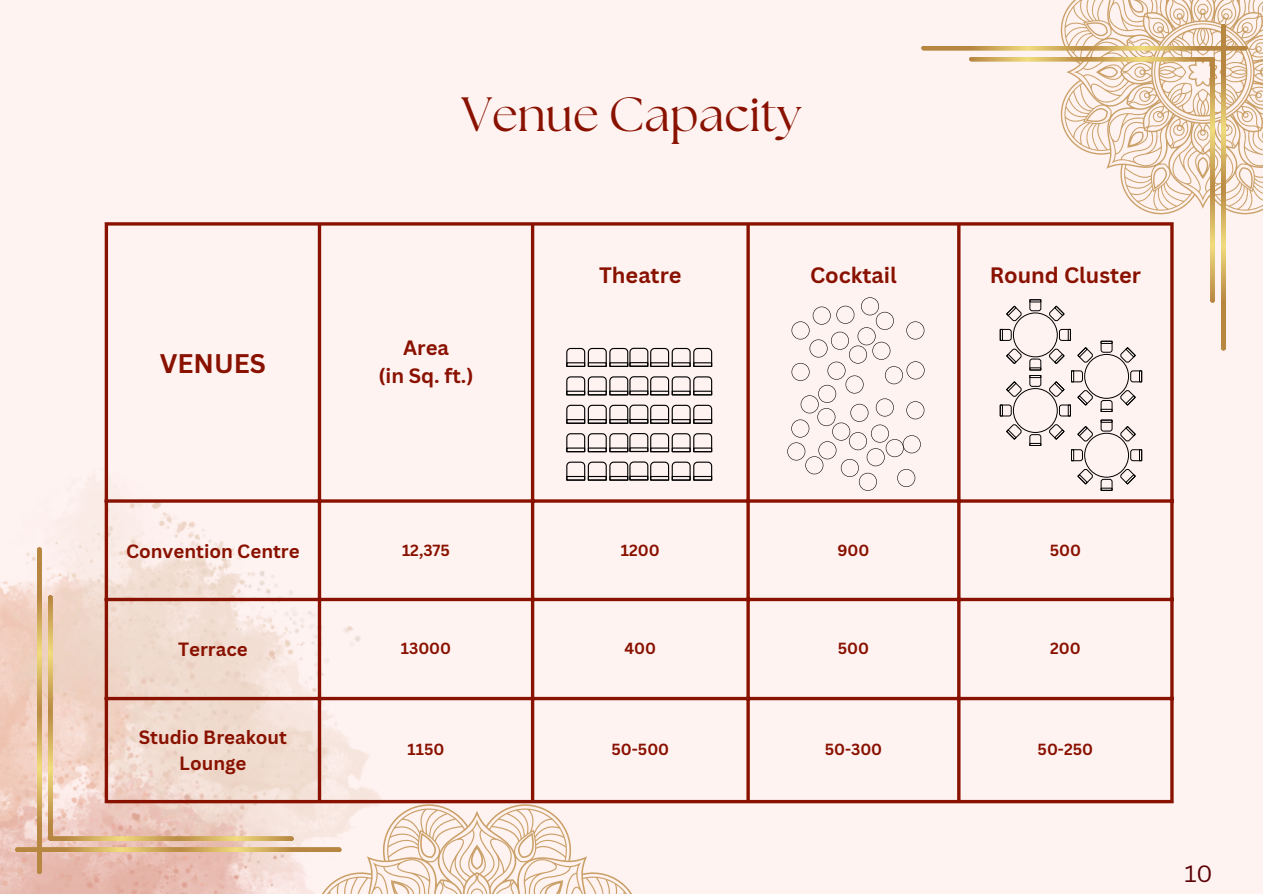
<style>
.page{position:relative;width:1263px;height:894px;background:#fff}
.page>*{position:absolute;margin:0;border:0;box-sizing:border-box;transform-origin:0 0}
.t1{font:48px "The Seasons";color:#891100}
.t2{font:700 26.25px "Canva Sans";color:#891100}
.t3{font:22.95px "Canva Sans";color:#5b0005}
.t4{font:700 21.75px "Canva Sans";color:#891100}
.t5{font:700 20.25px/28.2px "Canva Sans";color:#891100;text-align:center}
.t6{font:700 18.75px/25.8px "Canva Sans";color:#891100;text-align:center}
.t7{font:700 15.75px "Canva Sans";color:#891100}
</style>
<div class="page">
<div style="left:0;top:0;width:1263px;height:893px;background:#fff3f2"></div>
<img style="left:0;top:410px;width:498px;height:483px">
<hr style="left:105px;top:225px;width:3px;height:574px;background:#891100">
<hr style="left:318px;top:225px;width:3px;height:574px;background:#891100">
<hr style="left:531px;top:225px;width:3px;height:574px;background:#891100">
<svg style="left:746px;top:225px;width:4px;height:574px;background:#9a3325"></svg>
<hr style="left:957px;top:225px;width:3px;height:574px;background:#891100">
<svg style="left:1170px;top:490px;width:4px;height:309px"></svg>
<hr style="left:105px;top:222px;width:1069px;height:3px;background:#891100">
<hr style="left:105px;top:499px;width:1069px;height:3px;background:#891100">
<svg style="left:639px;top:597px;width:535px;height:4px;background:#9f3c2f"></svg>
<svg style="left:639px;top:696px;width:535px;height:4px;background:#a24133"></svg>
<svg style="left:639px;top:799px;width:535px;height:4px;background:#a34436"></svg>
<svg style="left:566px;top:347px;width:146px;height:20px"></svg>
<div style="left:629px;top:362px;width:19px;height:5px;border:1px solid #000"></div>
<svg style="left:566px;top:376px;width:146px;height:20px"></svg>
<div style="left:629px;top:390px;width:19px;height:5px;border:1px solid #000"></div>
<svg style="left:566px;top:404px;width:146px;height:20px"></svg>
<div style="left:629px;top:419px;width:19px;height:4px;border:1px solid #000"></div>
<svg style="left:566px;top:433px;width:146px;height:19px"></svg>
<div style="left:629px;top:447px;width:19px;height:5px;border:1px solid #000"></div>
<svg style="left:566px;top:461px;width:146px;height:19px"></svg>
<div style="left:629px;top:475px;width:19px;height:5px;border:1px solid #000"></div>
<svg style="left:787px;top:0;width:476px;height:490px"></svg>
<svg style="left:15px;top:546px;width:624px;height:347px"></svg>
<h2 class="t2" style="left:160px;top:345px;width:108px">VENUES</h2>
<h1 class="t1" style="left:462px;top:87px;width:341px">Venue Capacity</h1>
<p class="t5" style="left:378px;top:333px;width:97px">Area<br>(in Sq. ft.)</p>
<h3 class="t4" style="left:599px;top:260px;width:84px">Theatre</h3>
<h3 class="t4" style="left:810px;top:260px;width:88px">Cocktail</h3>
<h3 class="t4" style="left:990px;top:260px;width:153px">Round Cluster</h3>
<p class="t6" style="left:126px;top:537px;width:175px">Convention Centre</p>
<p class="t7" style="left:402px;top:538px;width:50px">12,375</p>
<p class="t7" style="left:621px;top:538px;width:40px">1200</p>
<p class="t7" style="left:837px;top:538px;width:34px">900</p>
<p class="t7" style="left:1050px;top:538px;width:33px">500</p>
<p class="t6" style="left:178px;top:636px;width:71px">Terrace</p>
<p class="t7" style="left:401px;top:637px;width:52px">13000</p>
<p class="t7" style="left:624px;top:637px;width:33px">400</p>
<p class="t7" style="left:838px;top:637px;width:33px">500</p>
<p class="t7" style="left:1050px;top:637px;width:32px">200</p>
<p class="t6" style="left:139px;top:723px;width:150px">Studio Breakout<br>Lounge</p>
<p class="t7" style="left:408px;top:738px;width:38px">1150</p>
<p class="t7" style="left:611px;top:738px;width:59px">50-500</p>
<p class="t7" style="left:825px;top:738px;width:59px">50-300</p>
<p class="t7" style="left:1038px;top:738px;width:57px">50-250</p>
<h3 class="t3" style="left:1184px;top:857px;width:30px">10</h3>
</div>
